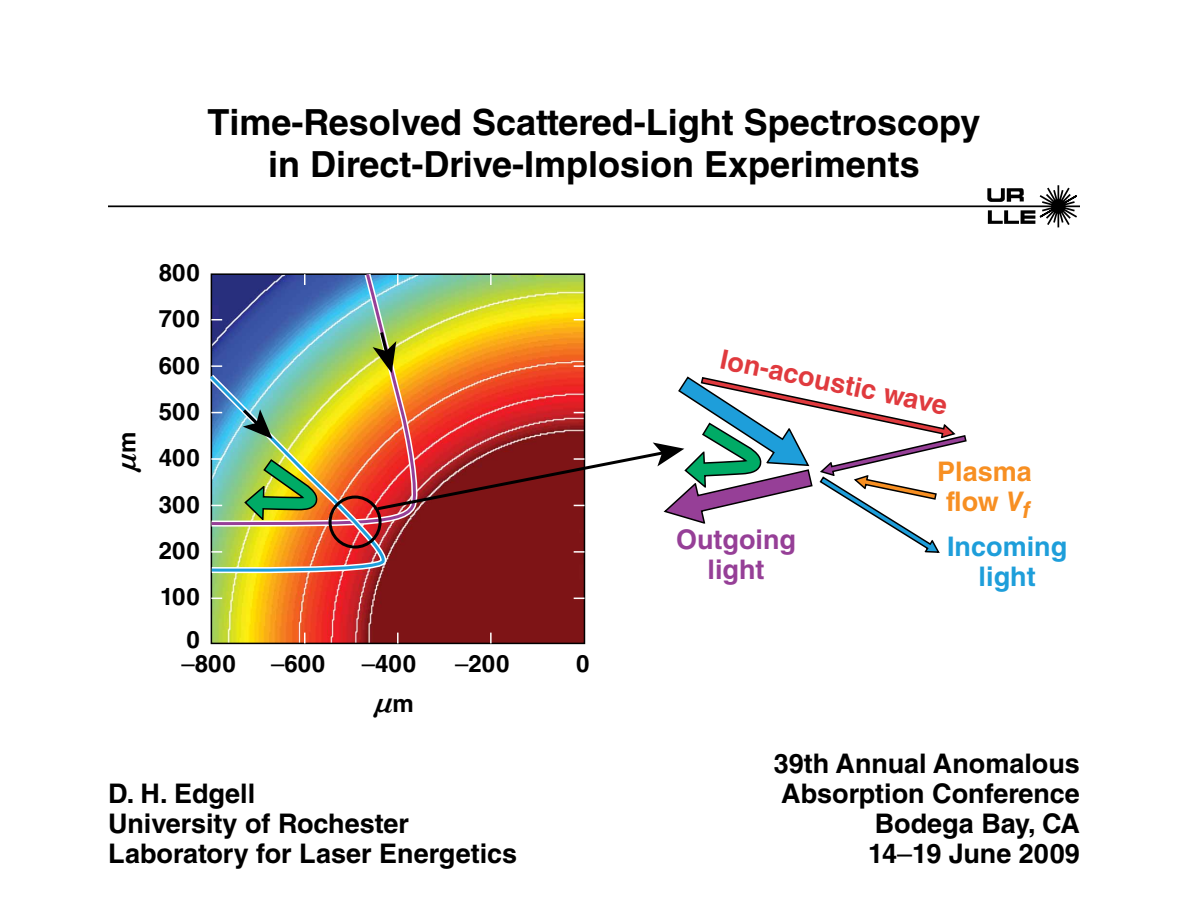
<style>
.page{position:relative;width:1188px;height:918px;background:#fff}
.page>*{position:absolute;margin:0;border:0;box-sizing:border-box;transform-origin:0 0}
.t1{font:700 36px/42px "Helvetica LT Std";color:#000;text-align:center}
.t2{font:700 27px/30px "Helvetica LT Std";color:#000}
.t3{font:700 27px "Helvetica LT Std";color:#e03a3e}
.t4{font:700 27px/30px "Helvetica LT Std";color:#1e9eda;text-align:center}
.t5{font:700 27px/30px "Helvetica LT Std";color:#963f97;text-align:center}
.t6{font:700 27px/30px "Helvetica LT Std";color:#f78f22;text-align:center}
.t7{font:700 24px/46.3px "Helvetica LT Std";letter-spacing:.02em;color:#000;text-align:justify}
.t8{font:700 24px "MM Greek";color:#000}
.s1{font-family:"Helvetica LT Std"}
.s2{font-weight:400}
.s3{font-style:italic}
</style>
<div class="page">
<svg style="left:987px;top:185px;width:92px;height:43px"></svg>
<hr style="left:108px;top:205px;width:972px;height:2px;background:#000">
<img style="left:214px;top:276px;width:368px;height:365px">
<svg style="left:490px;top:274px;width:2px;height:11px"></svg>
<svg style="left:397px;top:633px;width:2px;height:10px"></svg>
<svg style="left:490px;top:633px;width:2px;height:10px"></svg>
<svg style="left:210px;top:273px;width:209px;height:56px;background:#507ba7"></svg>
<img style="left:210px;top:329px;width:757px;height:250px">
<h1 class="t1" style="left:207px;top:100px;width:775px">Time-Resolved Scattered-Light Spectroscopy in Direct-Drive-Implosion Experiments</h1>
<p class="t8" style="left:116px;top:472px;width:41px;rotate:-90deg">n<span class="s1">m</span></p>
<p class="t7" style="left:159px;top:249px;width:42px">800<br>700<br>600<br>500<br>400<br>300<br>200<br>100</p>
<p class="t7" style="left:187px;top:616px;width:15px">0</p>
<p class="t7" style="left:182px;top:640px;width:56px"><span class="s2">–</span>800</p>
<p class="t7" style="left:271px;top:640px;width:56px"><span class="s2">–</span>600</p>
<p class="t7" style="left:362px;top:640px;width:56px"><span class="s2">–</span>400</p>
<p class="t7" style="left:455px;top:640px;width:56px"><span class="s2">–</span>200</p>
<p class="t7" style="left:576px;top:640px;width:15px">0</p>
<p class="t8" style="left:374px;top:692px;width:41px">n<span class="s1">m</span></p>
<p class="t3" style="left:724px;top:342px;width:233px;rotate:12deg">Ion-acoustic wave</p>
<p class="t5" style="left:676px;top:524px;width:121px">Outgoing light</p>
<p class="t6" style="left:937px;top:456px;width:96px">Plasma flow <span class="s3">V</span><sub>f</sub></p>
<p class="t4" style="left:947px;top:531px;width:122px">Incoming light</p>
<p class="t2" style="left:108px;top:778px;width:411px">D. H. Edgell<br>University of Rochester<br>Laboratory for Laser Energetics</p>
<p class="t2" style="left:774px;top:748px;width:308px;text-align:right">39th Annual Anomalous<br>Absorption Conference<br>Bodega Bay, CA<br>14<span class="s2">–</span>19 June 2009</p>
</div>
